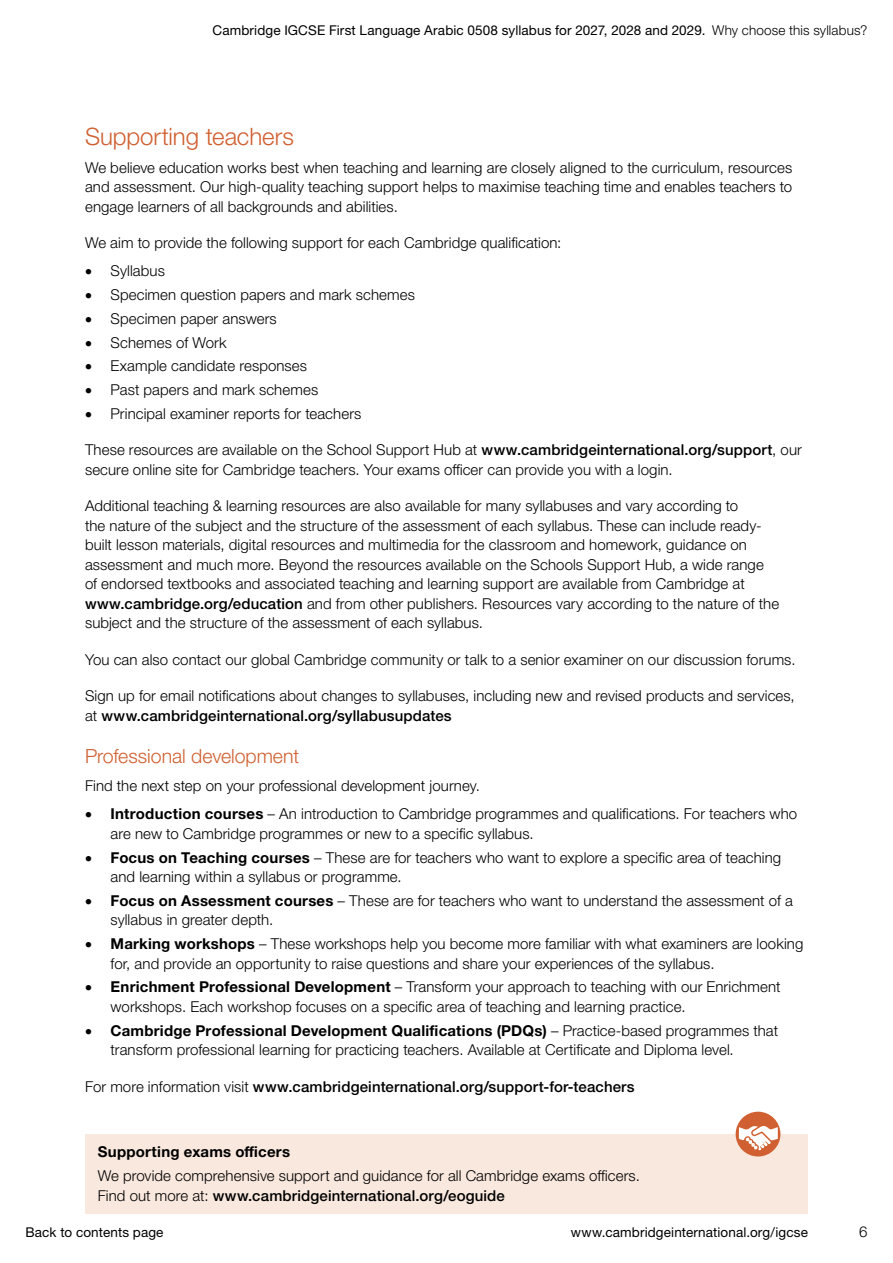
<style>
.page{position:relative;width:893px;height:1263px;background:#fff}
.page>*{position:absolute;margin:0;border:0;box-sizing:border-box;transform-origin:0 0}
.H2_Main_heading__not_on_contents_page{font:300 24px "Helvetica Neue LTW1 G";letter-spacing:-.005em;color:#d06031}
.H3_Sub_heading__coloured{font:300 19.5px "Helvetica Neue LTW1 G";color:#d06031}
.Body_text{font:300 15px/19.5px "Helvetica Neue LTW1 G";letter-spacing:.005em;color:#000}
.Bullets{font:300 15px/19.5px "Helvetica Neue LTW1 G";letter-spacing:.005em;color:#000}
.Bullets_last_one{font:300 15px/19.5px "Helvetica Neue LTW1 G";letter-spacing:.005em;color:#000}
.First_para_before_bullets{font:300 15px "Helvetica Neue LTW1 G";letter-spacing:.005em;color:#000}
.Body_text-2{font:500 15px "Helvetica Neue LTW1 G";letter-spacing:.01em;color:#000}
.First_para_before_bullets-2{font:700 15px "Helvetica Neue LTW1 G";letter-spacing:.015em;color:#000}
.t1{font:13.5px "Helvetica Neue LTW1 G";letter-spacing:.01em;color:#000}
.s1{font-weight:300}
.s2{font-weight:500}
.s3{font-weight:700}
</style>
<div class="page">
<div style="left:85px;top:1134px;width:723px;height:79px;background:#f9e8de"></div>
<div style="left:736px;top:1112px;width:44px;height:44px;background:#d06031;border-radius:50%"></div>
<svg style="left:739px;top:1126px;width:39px;height:26px"></svg>
<p class="t1" style="left:213px;top:22px;width:656px">Cambridge IGCSE First Language Arabic 0508 syllabus for 2027, 2028 and 2029. <span class="s1">Why choose this syllabus?</span></p>
<h2 class="H2_Main_heading__not_on_contents_page" style="left:85px;top:121px;width:210px">Supporting teachers</h2>
<p class="Body_text" style="left:85px;top:158px;width:709px;text-align:justify">We believe education works best when teaching and learning are closely aligned to the curriculum, resources and assessment. Our high-quality teaching support helps to maximise teaching time and enables teachers to engage learners of all backgrounds and abilities.</p>
<p class="First_para_before_bullets" style="left:85px;top:234px;width:478px">We aim to provide the following support for each Cambridge qualification:</p>
<p class="Bullets" style="left:85px;top:261px;width:81px">• Syllabus</p>
<p class="Bullets" style="left:85px;top:285px;width:331px">• Specimen question papers and mark schemes</p>
<p class="Bullets" style="left:85px;top:309px;width:193px">• Specimen paper answers</p>
<p class="Bullets" style="left:85px;top:332px;width:143px">• Schemes of Work</p>
<p class="Bullets" style="left:85px;top:356px;width:224px">• Example candidate responses</p>
<p class="Bullets" style="left:85px;top:380px;width:235px">• Past papers and mark schemes</p>
<p class="Bullets_last_one" style="left:85px;top:404px;width:278px">• Principal examiner reports for teachers</p>
<p class="Body_text" style="left:85px;top:440px;width:718px">These resources are available on the School Support Hub at <span class="s2">www.cambridgeinternational.org/support</span>, our secure online site for Cambridge teachers. Your exams officer can provide you with a login.</p>
<p class="Body_text" style="left:85px;top:496px;width:696px">Additional teaching &amp; learning resources are also available for many syllabuses and vary according to<br>the nature of the subject and the structure of the assessment of each syllabus. These can include ready&shy;built lesson materials, digital resources and multimedia for the classroom and homework, guidance on assessment and much more. Beyond the resources available on the Schools Support Hub, a wide range of endorsed textbooks and associated teaching and learning support are available from Cambridge at <span class="s2">www.cambridge.org/education</span> and from other publishers. Resources vary according to the nature of the subject and the structure of the assessment of each syllabus.</p>
<p class="Body_text" style="left:85px;top:650px;width:712px">You can also contact our global Cambridge community or talk to a senior examiner on our discussion forums.</p>
<p class="Body_text" style="left:85px;top:686px;width:711px">Sign up for email notifications about changes to syllabuses, including new and revised products and services, at <span class="s2">www.cambridgeinternational.org/syllabusupdates</span></p>
<h3 class="H3_Sub_heading__coloured" style="left:85px;top:744px;width:216px">Professional development</h3>
<p class="First_para_before_bullets" style="left:85px;top:777px;width:396px">Find the next step on your professional development journey.</p>
<p class="Bullets" style="left:111px;top:804px;width:688px;text-indent:-26px">• <span class="s3">Introduction courses</span> – An introduction to Cambridge programmes and qualifications. For teachers who are new to Cambridge programmes or new to a specific syllabus.</p>
<p class="Bullets" style="left:111px;top:847px;width:672px;text-indent:-26px">• <span class="s3">Focus on Teaching courses</span> – These are for teachers who want to explore a specific area of teaching and learning within a syllabus or programme.</p>
<p class="Bullets" style="left:111px;top:891px;width:684px;text-indent:-26px">• <span class="s3">Focus on Assessment courses</span> – These are for teachers who want to understand the assessment of a syllabus in greater depth.</p>
<p class="Bullets" style="left:111px;top:934px;width:694px;text-indent:-26px">• <span class="s3">Marking workshops</span> – These workshops help you become more familiar with what examiners are looking for, and provide an opportunity to raise questions and share your experiences of the syllabus.</p>
<p class="Bullets" style="left:111px;top:977px;width:671px;text-indent:-26px">• <span class="s3">Enrichment Professional Development</span> – Transform your approach to teaching with our Enrichment workshops. Each workshop focuses on a specific area of teaching and learning practice.</p>
<p class="Bullets_last_one" style="left:111px;top:1020px;width:669px;text-indent:-26px">• <span class="s3">Cambridge Professional Development Qualifications (PDQs)</span> – Practice-based programmes that transform professional learning for practicing teachers. Available at Certificate and Diploma level.</p>
<p class="Body_text-2" style="left:85px;top:1077px;width:551px"><span class="s1">For more information visit</span> www.cambridgeinternational.org/support-for-teachers</p>
<p class="First_para_before_bullets-2" style="left:98px;top:1143px;width:194px">Supporting exams officers</p>
<p class="Body_text" style="left:98px;top:1166px;width:544px">We provide comprehensive support and guidance for all Cambridge exams officers.<br>Find out more at: <span class="s2">www.cambridgeinternational.org/eoguide</span></p>
<p class="t1" style="left:26px;top:1224px;width:140px">Back to contents page</p>
<p class="t1" style="left:571px;top:1224px;width:239px">www.cambridgeinternational.org/igcse</p>
<p class="Body_text" style="left:859px;top:1222px;width:10px">6</p>
</div>
